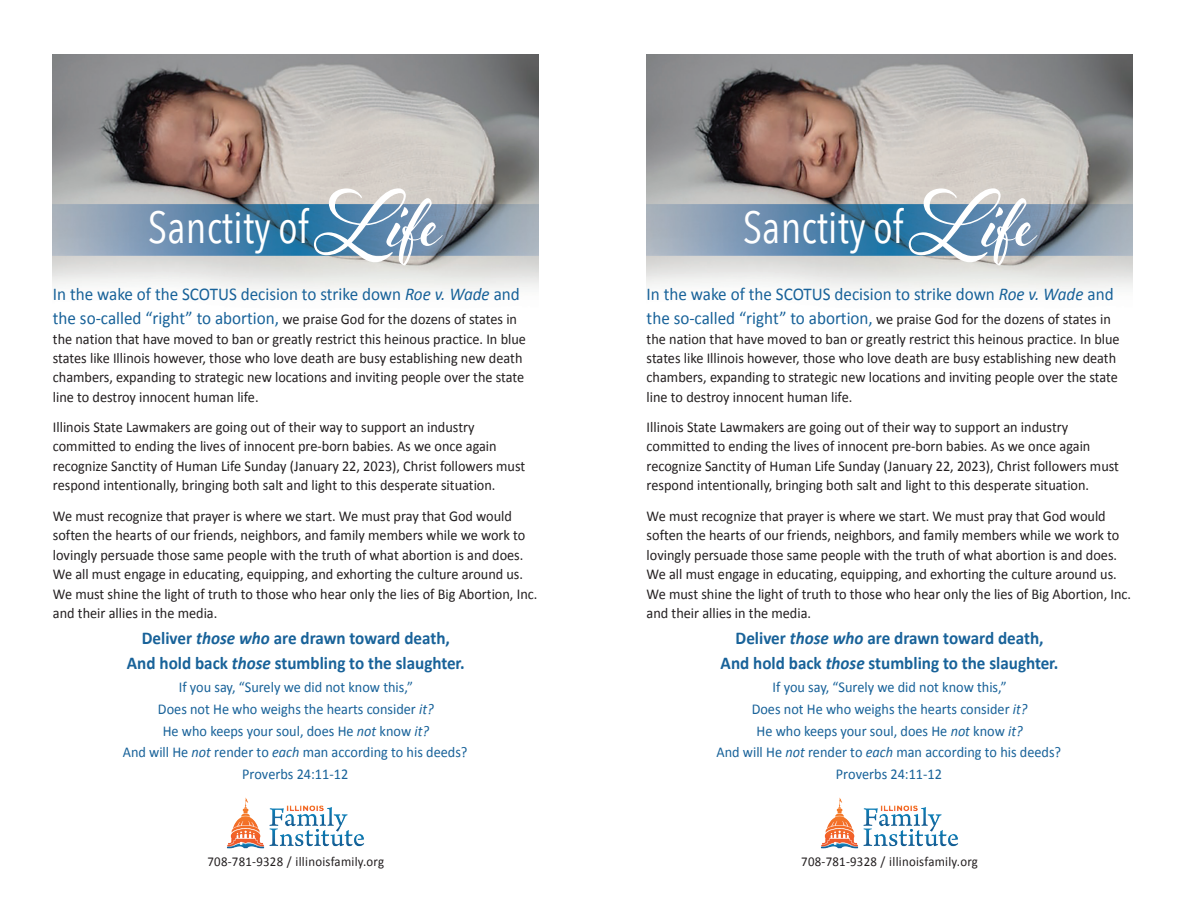
<style>
.page{position:relative;width:1188px;height:918px;background:#fff}
.page>*{position:absolute;margin:0;border:0;box-sizing:border-box;transform-origin:0 0}
.t1{font:45px "Avenir Next Condensed";color:#fff}
.t2{font:700 18px/25.5px "Calibri";color:#186299;text-align:center;scale:.95 1}
.t3{font:18px "Calibri";color:#186299;scale:.95 1}
.t4{font:15px/19.5px "Calibri";color:#231f20;scale:.95 1}
.t5{font:15px/21.8px "Calibri";color:#186299;text-align:center;scale:.95 1}
.t6{font:13.5px "Calibri";letter-spacing:.02em;color:#231f20;scale:.95 1}
.s1{font-family:"Al Fresco";font-weight:700;font-size:88.2px}
.s2{font-style:italic}
.s3{font-size:18px;color:#186299}
</style>
<div class="page">
<img style="left:53px;top:54px;width:486px;height:236px">
<img style="left:227px;top:797px;width:138px;height:52px">
<img style="left:647px;top:54px;width:485px;height:236px">
<img style="left:821px;top:797px;width:138px;height:52px">
<h1 class="t1" style="left:148px;top:189px;width:295px">Sanctity of<span class="s1">Life</span></h1>
<h1 class="t1" style="left:743px;top:189px;width:295px">Sanctity of<span class="s1">Life</span></h1>
<p class="t3" style="left:53px;top:281px;width:493px">In the wake of the SCOTUS decision to strike down <span class="s2">Roe v. Wade</span> and</p>
<p class="t4" style="left:53px;top:308px;width:499px"><span class="s3">the so-called “right” to abortion,</span> we praise God for the dozens of states in the nation that have moved to ban or greatly restrict this heinous practice. In blue states like Illinois however, those who love death are busy establishing new death chambers, expanding to strategic new locations and inviting people over the state line to destroy innocent human life.</p>
<p class="t4" style="left:53px;top:417px;width:499px">Illinois State Lawmakers are going out of their way to support an industry committed to ending the lives of innocent pre-born babies. As we once again recognize Sanctity of Human Life Sunday (January 22, 2023), Christ followers must respond intentionally, bringing both salt and light to this desperate situation.</p>
<p class="t4" style="left:53px;top:505px;width:512px">We must recognize that prayer is where we start. We must pray that God would soften the hearts of our friends, neighbors, and family members while we work to lovingly persuade those same people with the truth of what abortion is and does.<br>We all must engage in educating, equipping, and exhorting the culture around us.<br>We must shine the light of truth to those who hear only the lies of Big Abortion, Inc. and their allies in the media.</p>
<p class="t2" style="left:127px;top:624px;width:357px">Deliver <span class="s2">those who</span> are drawn toward death,<br>And hold back <span class="s2">those</span> stumbling to the slaughter.</p>
<p class="t5" style="left:123px;top:676px;width:364px">If you say, “Surely we did not know this,”<br>Does not He who weighs the hearts consider <span class="s2">it?<br></span>He who keeps your soul, does He <span class="s2">not</span> know <span class="s2">it?<br></span>And will He <span class="s2">not</span> render to <span class="s2">each</span> man according to his deeds?<br>Proverbs 24:11-12</p>
<p class="t6" style="left:208px;top:852px;width:188px">708-781-9328 / illinoisfamily.org</p>
<p class="t3" style="left:647px;top:281px;width:493px">In the wake of the SCOTUS decision to strike down <span class="s2">Roe v. Wade</span> and</p>
<p class="t4" style="left:647px;top:308px;width:499px"><span class="s3">the so-called “right” to abortion,</span> we praise God for the dozens of states in the nation that have moved to ban or greatly restrict this heinous practice. In blue states like Illinois however, those who love death are busy establishing new death chambers, expanding to strategic new locations and inviting people over the state line to destroy innocent human life.</p>
<p class="t4" style="left:647px;top:417px;width:499px">Illinois State Lawmakers are going out of their way to support an industry committed to ending the lives of innocent pre-born babies. As we once again recognize Sanctity of Human Life Sunday (January 22, 2023), Christ followers must respond intentionally, bringing both salt and light to this desperate situation.</p>
<p class="t4" style="left:647px;top:505px;width:512px">We must recognize that prayer is where we start. We must pray that God would soften the hearts of our friends, neighbors, and family members while we work to lovingly persuade those same people with the truth of what abortion is and does.<br>We all must engage in educating, equipping, and exhorting the culture around us.<br>We must shine the light of truth to those who hear only the lies of Big Abortion, Inc. and their allies in the media.</p>
<p class="t2" style="left:721px;top:624px;width:357px">Deliver <span class="s2">those who</span> are drawn toward death,<br>And hold back <span class="s2">those</span> stumbling to the slaughter.</p>
<p class="t5" style="left:717px;top:676px;width:364px">If you say, “Surely we did not know this,”<br>Does not He who weighs the hearts consider <span class="s2">it?<br></span>He who keeps your soul, does He <span class="s2">not</span> know <span class="s2">it?<br></span>And will He <span class="s2">not</span> render to <span class="s2">each</span> man according to his deeds?<br>Proverbs 24:11-12</p>
<p class="t6" style="left:801px;top:852px;width:188px">708-781-9328 / illinoisfamily.org</p>
</div>
